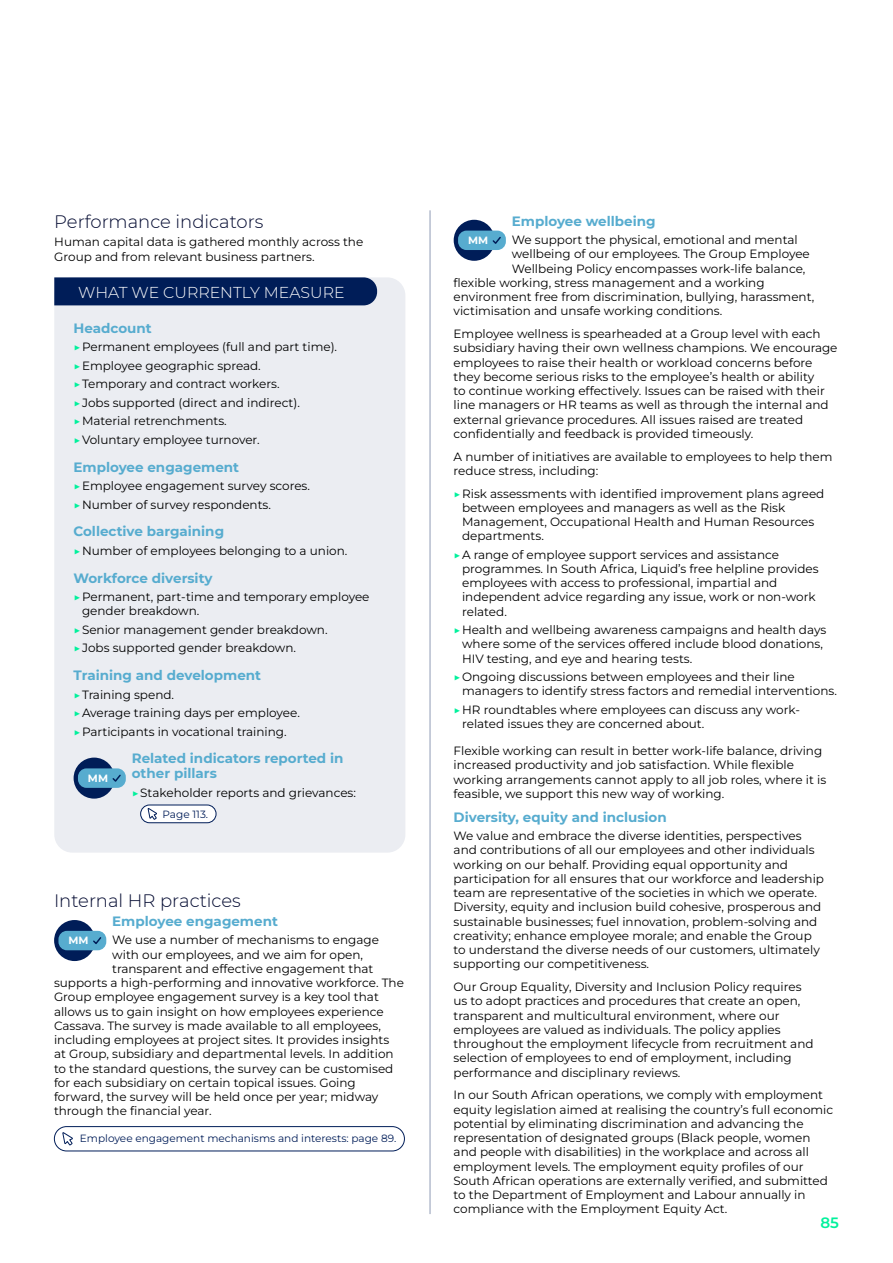
<style>
.page{position:relative;width:893px;height:1263px;background:#fff}
.page>*{position:absolute;margin:0;border:0;box-sizing:border-box;transform-origin:0 0}
.t1{font:300 18px "Montserrat";color:#00082f}
.t2{font:300 15.75px "Montserrat";color:#fff}
.t3{font:600 15px "Montserrat";color:#00f19c}
.t4{font:700 13.5px/15px "Montserrat";color:#57accf}
.t5{font:12px/14.2px "Montserrat";color:#000}
.t6{font:10.5px "Montserrat";color:#001d58}
.t7{font:700 10.5px "Montserrat";color:#fff}
.s1{color:#00f19c}
</style>
<div class="page">
<div style="left:54px;top:277px;width:351px;height:576px;background:#ebedf2;border-radius:18px"></div>
<div style="left:54px;top:277px;width:323px;height:28px;background:#001d58"></div>
<div style="left:74px;top:757px;width:41px;height:42px;background:#001d58;border-radius:50%"></div>
<div style="left:78px;top:768px;width:48px;height:20px;background:#57accf;border-radius:9px"></div>
<svg style="left:112px;top:774px;width:9px;height:8px"></svg>
<div style="left:141px;top:805px;width:75px;height:18px;background:#fff;border-radius:9px"></div>
<div style="left:140px;top:805px;width:76px;height:18px;border:1px solid #001d58;border-radius:9px"></div>
<svg style="left:147px;top:804px;width:10px;height:16px"></svg>
<div style="left:54px;top:920px;width:41px;height:41px;background:#001d58;border-radius:50%"></div>
<div style="left:58px;top:931px;width:48px;height:19px;background:#57accf;border-radius:9px"></div>
<svg style="left:93px;top:937px;width:9px;height:7px"></svg>
<div style="left:54px;top:1126px;width:351px;height:25px;border:1px solid #001d58;border-radius:12px"></div>
<svg style="left:62px;top:1126px;width:11px;height:20px"></svg>
<hr style="left:429px;top:210px;width:2px;height:1004px;background:#9ca7be">
<div style="left:454px;top:220px;width:41px;height:41px;background:#001d58;border-radius:50%"></div>
<div style="left:458px;top:231px;width:48px;height:19px;background:#57accf;border-radius:9px"></div>
<svg style="left:492px;top:237px;width:9px;height:7px"></svg>
<h1 class="t1" style="left:54px;top:209px;width:211px">Performance indicators</h1>
<p class="t5" style="left:54px;top:235px;width:310px">Human capital data is gathered monthly across the<br>Group and from relevant business partners.</p>
<h2 class="t2" style="left:78px;top:281px;width:268px">WHAT WE CURRENTLY MEASURE</h2>
<p class="t4" style="left:73px;top:320px;width:80px">Headcount</p>
<p class="t5" style="left:73px;top:337px;width:265px;line-height:18.5px"><span class="s1">▶</span>Permanent employees (full and part time). <span class="s1">▶</span>Employee geographic spread.<br><span class="s1">▶</span>Temporary and contract workers.<br><span class="s1">▶</span>Jobs supported (direct and indirect). <span class="s1">▶</span>Material retrenchments.<br><span class="s1">▶</span>Voluntary employee turnover.</p>
<p class="t4" style="left:73px;top:459px;width:167px">Employee engagement</p>
<p class="t5" style="left:73px;top:476px;width:238px;line-height:18.5px"><span class="s1">▶</span>Employee engagement survey scores. <span class="s1">▶</span>Number of survey respondents.</p>
<p class="t4" style="left:73px;top:523px;width:152px">Collective bargaining</p>
<p class="t5" style="left:73px;top:543px;width:275px"><span class="s1">▶</span>Number of employees belonging to a union.</p>
<p class="t4" style="left:73px;top:570px;width:140px">Workforce diversity</p>
<p class="t5" style="left:82px;top:589px;width:289px;text-indent:-9px"><span class="s1">▶</span>Permanent, part-time and temporary employee gender breakdown.</p>
<p class="t5" style="left:73px;top:620px;width:256px;line-height:18.5px"><span class="s1">▶</span>Senior management gender breakdown. <span class="s1">▶</span>Jobs supported gender breakdown.</p>
<p class="t4" style="left:73px;top:667px;width:189px">Training and development</p>
<p class="t5" style="left:73px;top:685px;width:228px;line-height:18.5px"><span class="s1">▶</span>Training spend.<br><span class="s1">▶</span>Average training days per employee. <span class="s1">▶</span>Participants in vocational training.</p>
<p class="t7" style="left:88px;top:770px;width:22px">MM</p>
<p class="t4" style="left:132px;top:750px;width:213px">Related indicators reported in other pillars</p>
<p class="t5" style="left:132px;top:785px;width:226px"><span class="s1">▶</span>Stakeholder reports and grievances:</p>
<p class="t6" style="left:163px;top:806px;width:47px">Page 113.</p>
<h1 class="t1" style="left:54px;top:888px;width:188px">Internal HR practices</h1>
<p class="t7" style="left:68px;top:933px;width:22px">MM</p>
<p class="t4" style="left:112px;top:913px;width:167px">Employee engagement</p>
<p class="t5" style="left:112px;top:932px;width:268px">We use a number of mechanisms to engage</p>
<p class="t5" style="left:112px;top:947px;width:252px">with our employees, and we aim for open,</p>
<p class="t5" style="left:112px;top:961px;width:263px">transparent and effective engagement that</p>
<p class="t5" style="left:54px;top:975px;width:351px">supports a high-performing and innovative workforce. The</p>
<p class="t5" style="left:54px;top:989px;width:326px">Group employee engagement survey is a key tool that</p>
<p class="t5" style="left:54px;top:1004px;width:331px">allows us to gain insight on how employees experience</p>
<p class="t5" style="left:54px;top:1018px;width:328px">Cassava. The survey is made available to all employees,</p>
<p class="t5" style="left:54px;top:1032px;width:337px">including employees at project sites. It provides insights</p>
<p class="t5" style="left:54px;top:1046px;width:341px">at Group, subsidiary and departmental levels. In addition</p>
<p class="t5" style="left:54px;top:1061px;width:341px">to the standard questions, the survey can be customised</p>
<p class="t5" style="left:54px;top:1075px;width:303px">for each subsidiary on certain topical issues. Going</p>
<p class="t5" style="left:54px;top:1089px;width:326px">forward, the survey will be held once per year; midway</p>
<p class="t5" style="left:54px;top:1103px;width:159px">through the financial year.</p>
<p class="t6" style="left:80px;top:1131px;width:318px">Employee engagement mechanisms and interests: page 89.</p>
<p class="t4" style="left:512px;top:213px;width:145px">Employee wellbeing</p>
<p class="t5" style="left:512px;top:232px;width:287px">We support the physical, emotional and mental</p>
<p class="t5" style="left:512px;top:246px;width:299px">wellbeing of our employees. The Group Employee</p>
<p class="t5" style="left:512px;top:261px;width:295px">Wellbeing Policy encompasses work-life balance,</p>
<p class="t5" style="left:454px;top:275px;width:312px">flexible working, stress management and a working</p>
<p class="t5" style="left:454px;top:289px;width:362px">environment free from discrimination, bullying, harassment,</p>
<p class="t5" style="left:454px;top:303px;width:270px">victimisation and unsafe working conditions.</p>
<p class="t5" style="left:454px;top:326px;width:385px">Employee wellness is spearheaded at a Group level with each subsidiary having their own wellness champions. We encourage employees to raise their health or workload concerns before they become serious risks to the employee’s health or ability<br>to continue working effectively. Issues can be raised with their line managers or HR teams as well as through the internal and external grievance procedures. All issues raised are treated confidentially and feedback is provided timeously.</p>
<p class="t5" style="left:454px;top:449px;width:380px">A number of initiatives are available to employees to help them reduce stress, including:</p>
<p class="t5" style="left:462px;top:486px;width:364px;text-indent:-9px"><span class="s1">▶</span>Risk assessments with identified improvement plans agreed between employees and managers as well as the Risk Management, Occupational Health and Human Resources departments.</p>
<p class="t5" style="left:462px;top:547px;width:358px;text-indent:-9px"><span class="s1">▶</span>A range of employee support services and assistance programmes. In South Africa, Liquid’s free helpline provides employees with access to professional, impartial and independent advice regarding any issue, work or non-work related.</p>
<p class="t5" style="left:462px;top:622px;width:366px;text-indent:-9px"><span class="s1">▶</span>Health and wellbeing awareness campaigns and health days where some of the services offered include blood donations,<br>HIV testing, and eye and hearing tests.</p>
<p class="t5" style="left:462px;top:669px;width:376px;text-indent:-9px"><span class="s1">▶</span>Ongoing discussions between employees and their line managers to identify stress factors and remedial interventions.</p>
<p class="t5" style="left:462px;top:702px;width:339px;text-indent:-9px"><span class="s1">▶</span>HR roundtables where employees can discuss any work&shy;related issues they are concerned about.</p>
<p class="t5" style="left:454px;top:743px;width:374px">Flexible working can result in better work-life balance, driving increased productivity and job satisfaction. While flexible working arrangements cannot apply to all job roles, where it is feasible, we support this new way of working.</p>
<p class="t4" style="left:454px;top:809px;width:215px">Diversity, equity and inclusion</p>
<p class="t5" style="left:454px;top:828px;width:372px">We value and embrace the diverse identities, perspectives and contributions of all our employees and other individuals working on our behalf. Providing equal opportunity and participation for all ensures that our workforce and leadership team are representative of the societies in which we operate.<br>Diversity, equity and inclusion build cohesive, prosperous and sustainable businesses; fuel innovation, problem-solving and creativity; enhance employee morale; and enable the Group to understand the diverse needs of our customers, ultimately supporting our competitiveness.</p>
<p class="t5" style="left:454px;top:979px;width:361px">Our Group Equality, Diversity and Inclusion Policy requires us to adopt practices and procedures that create an open, transparent and multicultural environment, where our employees are valued as individuals. The policy applies throughout the employment lifecycle from recruitment and selection of employees to end of employment, including performance and disciplinary reviews.</p>
<p class="t5" style="left:454px;top:1087px;width:381px">In our South African operations, we comply with employment equity legislation aimed at realising the country’s full economic potential by eliminating discrimination and advancing the representation of designated groups (Black people, women and people with disabilities) in the workplace and across all employment levels. The employment equity profiles of our South African operations are externally verified, and submitted to the Department of Employment and Labour annually in compliance with the Employment Equity Act.</p>
<p class="t3" style="left:820px;top:1211px;width:20px">85</p>
<p class="t7" style="left:468px;top:233px;width:22px">MM</p>
</div>
